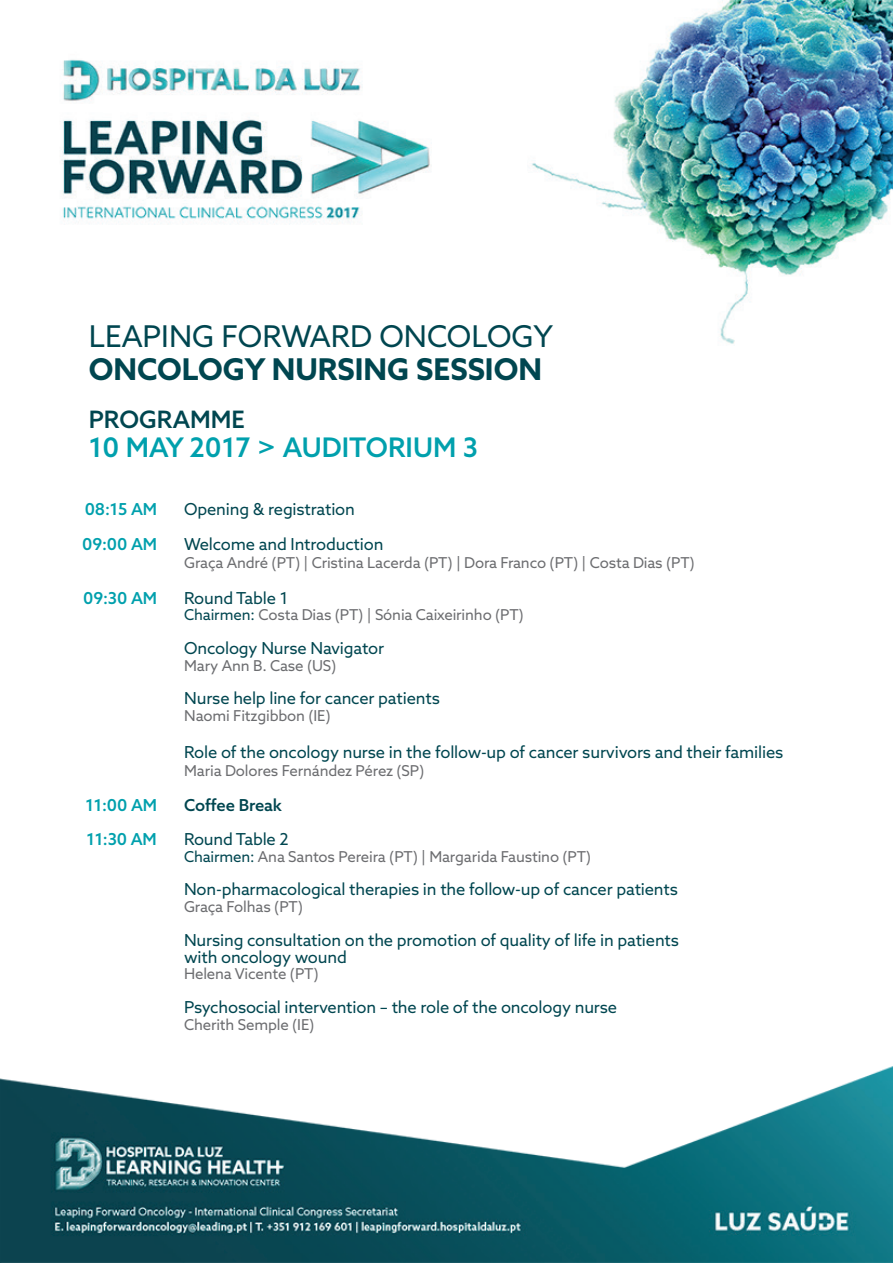
<style>
.page{position:relative;width:893px;height:1263px;background:#fff}
.page>*{position:absolute;margin:0;border:0;box-sizing:border-box;transform-origin:0 0}
.t1{font:30px "Azo Sans";color:#004650}
.t2{font:700 30px "Azo Sans";color:#004650}
.t3{font:500 27px "Azo Sans";color:#00a0ad}
.t4{font:500 24px "Azo Sans";color:#004650}
.t5{font:16.5px/35px "Azo Sans";letter-spacing:-.01em;color:#004650}
.t6{font:500 16.5px "Azo Sans";letter-spacing:-.01em;color:#00a0ad}
.t7{font:500 16.5px "Azo Sans";letter-spacing:-.01em;color:#004650}
.t8{font:15px "Azo Sans";letter-spacing:-.01em;color:#6c6d70}
.s1{color:#004650}
</style>
<div class="page">
<img style="left:0;top:0;width:893px;height:1263px">
<h1 class="t1" style="left:89px;top:316px;width:466px">LEAPING FORWARD ONCOLOGY</h1>
<h1 class="t2" style="left:89px;top:349px;width:455px">ONCOLOGY NURSING SESSION</h1>
<h3 class="t4" style="left:89px;top:403px;width:158px">PROGRAMME</h3>
<h2 class="t3" style="left:89px;top:430px;width:391px">10 MAY 2017 &gt; AUDITORIUM 3</h2>
<p class="t6" style="left:85px;top:498px;width:74px">08:15 AM</p>
<p class="t5" style="left:184px;top:491px;width:201px">Opening &amp; registration<br>Welcome and Introduction</p>
<p class="t8" style="left:184px;top:553px;width:512px">Graça André (PT) | Cristina Lacerda (PT) | Dora Franco (PT) | Costa Dias (PT)</p>
<p class="t6" style="left:82px;top:533px;width:76px">09:00 AM</p>
<p class="t6" style="left:83px;top:587px;width:75px">09:30 AM</p>
<p class="t5" style="left:184px;top:580px;width:105px">Round Table 1</p>
<p class="t8" style="left:184px;top:605px;width:341px"><span class="s1">Chairmen:</span> Costa Dias (PT) | Sónia Caixeirinho (PT)</p>
<p class="t5" style="left:184px;top:630px;width:201px">Oncology Nurse Navigator</p>
<p class="t8" style="left:184px;top:656px;width:154px">Mary Ann B. Case (US)</p>
<p class="t5" style="left:184px;top:681px;width:257px">Nurse help line for cancer patients</p>
<p class="t8" style="left:184px;top:706px;width:148px">Naomi Fitzgibbon (IE)</p>
<p class="t5" style="left:184px;top:734px;width:601px">Role of the oncology nurse in the follow-up of cancer survivors and their families</p>
<p class="t8" style="left:184px;top:761px;width:242px">Maria Dolores Fernández Pérez (SP)</p>
<p class="t6" style="left:86px;top:794px;width:73px">11:00 AM</p>
<p class="t7" style="left:184px;top:794px;width:99px">Coffee Break</p>
<p class="t6" style="left:86px;top:828px;width:72px">11:30 AM</p>
<p class="t5" style="left:184px;top:821px;width:106px">Round Table 2</p>
<p class="t8" style="left:184px;top:846px;width:409px"><span class="s1">Chairmen:</span> Ana Santos Pereira (PT) | Margarida Faustino (PT)</p>
<p class="t5" style="left:184px;top:872px;width:495px">Non-pharmacological therapies in the follow-up of cancer patients</p>
<p class="t8" style="left:184px;top:897px;width:120px">Graça Folhas (PT)</p>
<p class="t5" style="left:184px;top:931px;width:497px;line-height:16.8px">Nursing consultation on the promotion of quality of life in patients with oncology wound</p>
<p class="t8" style="left:184px;top:964px;width:136px">Helena Vicente (PT)</p>
<p class="t5" style="left:184px;top:989px;width:435px">Psychosocial intervention – the role of the oncology nurse</p>
<p class="t8" style="left:184px;top:1014px;width:132px">Cherith Semple (IE)</p>
</div>
